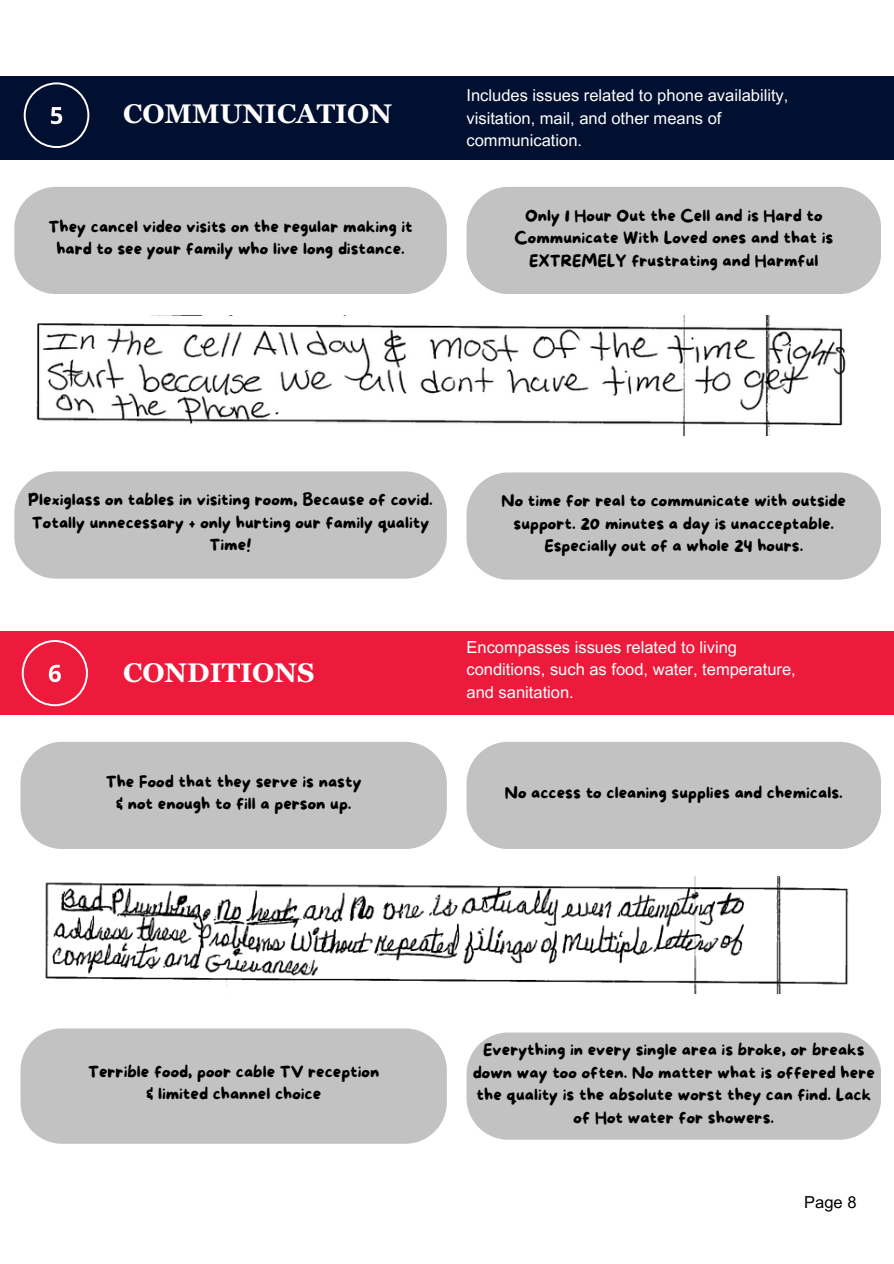
<style>
.page{position:relative;width:894px;height:1264px;background:#fff}
.page>*{position:absolute;margin:0;border:0;box-sizing:border-box;transform-origin:0 0}
.t1{font:700 27px "Georgia Pro";color:#fff}
.t2{font:16.5px/22.5px "More Sugar";color:#000;text-align:center}
.t3{font:16.5px/22.5px "Arial MT Pro";color:#fff}
.t4{font:16.5px "Arial MT Pro";color:#000}
</style>
<div class="page">
<div style="left:0;top:631px;width:893px;height:83px;background:#ed1a3c"></div>
<div style="left:14px;top:187px;width:432px;height:107px;background:#c2c2c2"></div>
<div style="left:14px;top:471px;width:432px;height:107px;background:#c2c2c2"></div>
<div style="left:466px;top:187px;width:414px;height:107px;background:#c2c2c2"></div>
<div style="left:466px;top:472px;width:414px;height:107px;background:#c2c2c2"></div>
<div style="left:466px;top:741px;width:414px;height:108px;background:#c2c2c2"></div>
<div style="left:20px;top:741px;width:426px;height:108px;background:#c2c2c2"></div>
<div style="left:20px;top:1028px;width:426px;height:115px;background:#c2c2c2"></div>
<div style="left:466px;top:1032px;width:414px;height:107px;background:#c2c2c2"></div>
<div style="left:0;top:76px;width:893px;height:84px;background:#010f30"></div>
<svg style="left:24px;top:82px;width:65px;height:66px;background:#1e2a48"></svg>
<svg style="left:22px;top:640px;width:66px;height:66px;background:#ef3553"></svg>
<img style="left:36px;top:315px;width:810px;height:121px">
<img style="left:45px;top:876px;width:804px;height:117px">
<h1 class="t1" style="left:123px;top:99px;width:270px">COMMUNICATION</h1>
<p class="t2" style="left:48px;top:216px;width:365px">They cancel video visits on the regular making it hard to see your family who live long distance.</p>
<p class="t3" style="left:466px;top:86px;width:323px">Includes issues related to phone availability, visitation, mail, and other means of communication.</p>
<p class="t2" style="left:514px;top:205px;width:320px">Only 1 Hour Out the Cell and is Hard to<br>Communicate With Loved ones and that is<br>EXTREMELY frustrating and Harmful</p>
<p class="t2" style="left:28px;top:489px;width:406px">Plexiglass on tables in visiting room, Because of covid.<br>Totally unnecessary + only hurting our family quality<br>Time!</p>
<h1 class="t1" style="left:123px;top:657px;width:193px">CONDITIONS</h1>
<p class="t2" style="left:106px;top:771px;width:257px">The Food that they serve is nasty &amp; not enough to fill a person up.</p>
<p class="t2" style="left:501px;top:491px;width:346px">No time for real to communicate with outside support. 20 minutes a day is unacceptable.<br>Especially out of a whole 24 hours.</p>
<p class="t3" style="left:466px;top:638px;width:331px">Encompasses issues related to living conditions, such as food, water, temperature, and sanitation.</p>
<p class="t2" style="left:505px;top:782px;width:339px">No access to cleaning supplies and chemicals.</p>
<p class="t2" style="left:88px;top:1061px;width:293px">Terrible food, poor cable TV reception &amp; limited channel choice</p>
<p class="t2" style="left:472px;top:1039px;width:403px">Everything in every single area is broke, or breaks down way too often. No matter what is offered here the quality is the absolute worst they can find. Lack of Hot water for showers.</p>
<p class="t4" style="left:804px;top:1195px;width:54px">Page 8</p>
</div>
